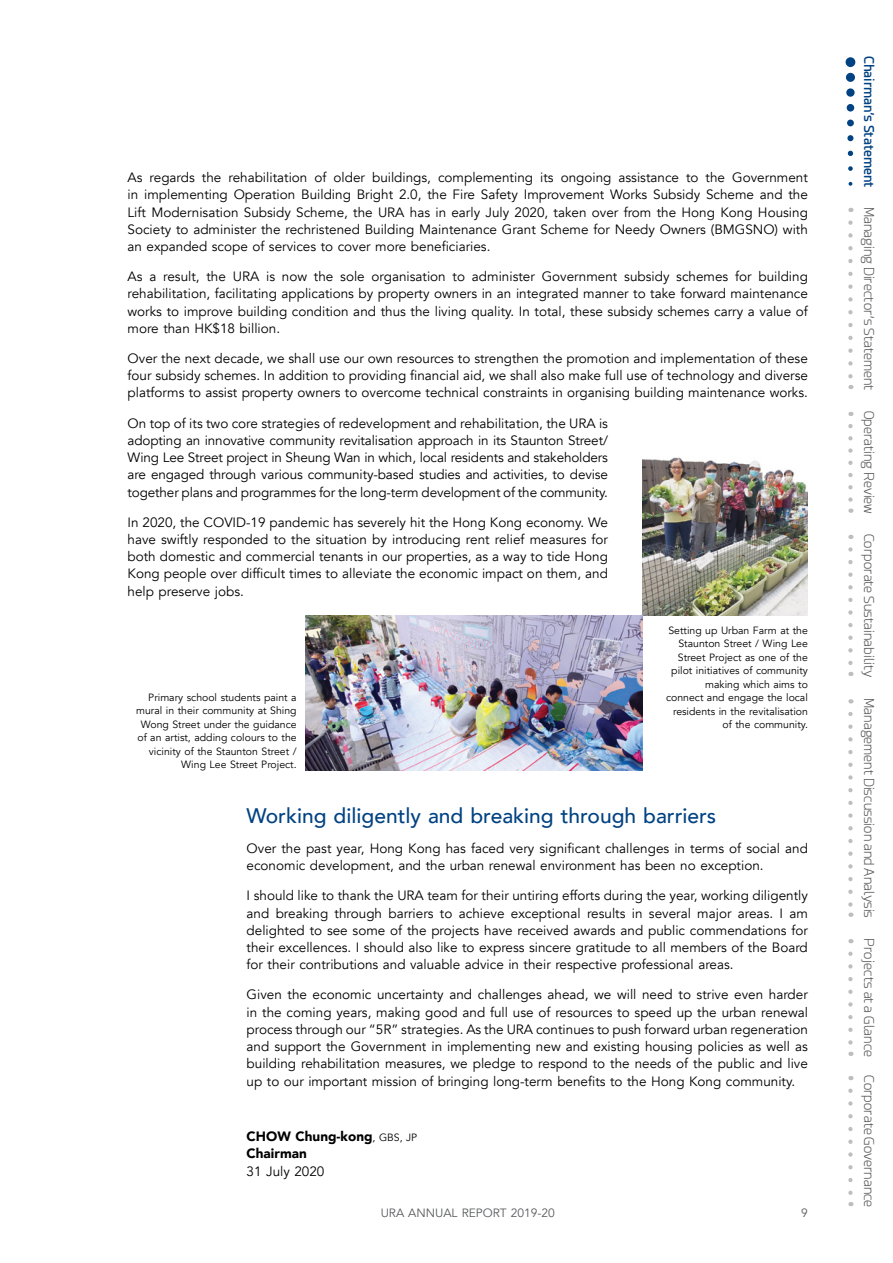
<style>
.page{position:relative;width:893px;height:1263px;background:#fff}
.page>*{position:absolute;margin:0;border:0;box-sizing:border-box;transform-origin:0 0}
.t1{font:500 21px "Avenir";color:#004282}
.t2{font:13.5px/17.2px "Avenir";color:#000;text-align:justify}
.t3{font:300 13.5px "Esphimere";letter-spacing:-.005em;color:#58595b}
.t4{font:900 13.5px/17.2px "Avenir";color:#000}
.t5{font:600 13.5px "Esphimere";letter-spacing:-.005em;color:#004282}
.t6{font:12px "Avenir";color:#58595b}
.t7{font:10.5px/13.5px "Avenir";color:#000;text-align:right}
.s1{font-weight:400;font-size:10.5px}
</style>
<div class="page">
<svg style="left:848px;top:1091px;width:5px;height:115px"></svg>
<svg style="left:848px;top:954px;width:5px;height:102px"></svg>
<svg style="left:848px;top:549px;width:5px;height:127px"></svg>
<svg style="left:848px;top:714px;width:5px;height:203px"></svg>
<svg style="left:848px;top:426px;width:5px;height:87px"></svg>
<svg style="left:848px;top:223px;width:5px;height:166px"></svg>
<svg style="left:848px;top:182px;width:4px;height:4px"></svg>
<svg style="left:848px;top:166px;width:5px;height:5px"></svg>
<svg style="left:848px;top:151px;width:5px;height:5px"></svg>
<svg style="left:847px;top:135px;width:6px;height:6px"></svg>
<div style="left:847px;top:120px;width:7px;height:6px;background:#004282;border-radius:50%"></div>
<div style="left:847px;top:104px;width:7px;height:8px;background:#004282;border-radius:50%"></div>
<div style="left:846px;top:88px;width:9px;height:9px;background:#004282;border-radius:50%"></div>
<div style="left:846px;top:73px;width:9px;height:9px;background:#004282;border-radius:50%"></div>
<div style="left:846px;top:57px;width:9px;height:10px;background:#004282;border-radius:50%"></div>
<img style="left:642px;top:457px;width:166px;height:159px">
<img style="left:305px;top:616px;width:337px;height:154px">
<p class="t2" style="left:128px;top:169px;width:682px">As regards the rehabilitation of older buildings, complementing its ongoing assistance to the Government in implementing Operation Building Bright 2.0, the Fire Safety Improvement Works Subsidy Scheme and the Lift Modernisation Subsidy Scheme, the URA has in early July 2020, taken over from the Hong Kong Housing Society to administer the rechristened Building Maintenance Grant Scheme for Needy Owners (BMGSNO) with an expanded scope of services to cover more beneficiaries.</p>
<p class="t2" style="left:128px;top:268px;width:682px">As a result, the URA is now the sole organisation to administer Government subsidy schemes for building rehabilitation, facilitating applications by property owners in an integrated manner to take forward maintenance works to improve building condition and thus the living quality. In total, these subsidy schemes carry a value of more than HK$18 billion.</p>
<p class="t2" style="left:128px;top:350px;width:682px">Over the next decade, we shall use our own resources to strengthen the promotion and implementation of these four subsidy schemes. In addition to providing financial aid, we shall also make full use of technology and diverse platforms to assist property owners to overcome technical constraints in organising building maintenance works.</p>
<p class="t2" style="left:128px;top:414px;width:482px">On top of its two core strategies of redevelopment and rehabilitation, the URA is adopting an innovative community revitalisation approach in its Staunton Street/ Wing Lee Street project in Sheung Wan in which, local residents and stakeholders are engaged through various community-based studies and activities, to devise together plans and programmes for the long-term development of the community.</p>
<p class="t2" style="left:128px;top:513px;width:482px">In 2020, the COVID-19 pandemic has severely hit the Hong Kong economy. We have swiftly responded to the situation by introducing rent relief measures for both domestic and commercial tenants in our properties, as a way to tide Hong Kong people over difficult times to alleviate the economic impact on them, and help preserve jobs.</p>
<p class="t7" style="left:668px;top:623px;width:141px">Setting up Urban Farm at the<br>Staunton Street / Wing Lee<br>Street Project as one of the pilot initiatives of community making which aims to</p>
<p class="t7" style="left:148px;top:690px;width:150px">Primary school students paint a</p>
<p class="t7" style="left:666px;top:691px;width:143px">connect and engage the local</p>
<p class="t7" style="left:136px;top:704px;width:162px">mural in their community at Shing</p>
<p class="t7" style="left:673px;top:704px;width:136px">residents in the revitalisation</p>
<p class="t7" style="left:141px;top:717px;width:157px">Wong Street under the guidance</p>
<p class="t7" style="left:723px;top:718px;width:87px">of the community.</p>
<p class="t7" style="left:137px;top:731px;width:161px">of an artist, adding colours to the vicinity of the Staunton Street /<br>Wing Lee Street Project.</p>
<h3 class="t1" style="left:247px;top:797px;width:471px">Working diligently and breaking through barriers</h3>
<p class="t2" style="left:247px;top:840px;width:563px">Over the past year, Hong Kong has faced very significant challenges in terms of social and economic development, and the urban renewal environment has been no exception.</p>
<p class="t2" style="left:247px;top:887px;width:563px">I should like to thank the URA team for their untiring efforts during the year, working diligently and breaking through barriers to achieve exceptional results in several major areas. I am delighted to see some of the projects have received awards and public commendations for their excellences. I should also like to express sincere gratitude to all members of the Board for their contributions and valuable advice in their respective professional areas.</p>
<p class="t2" style="left:247px;top:986px;width:563px">Given the economic uncertainty and challenges ahead, we will need to strive even harder in the coming years, making good and full use of resources to speed up the urban renewal process through our “5R” strategies. As the URA continues to push forward urban regeneration and support the Government in implementing new and existing housing policies as well as building rehabilitation measures, we pledge to respond to the needs of the public and live up to our important mission of bringing long-term benefits to the Hong Kong community.</p>
<p class="t4" style="left:247px;top:1127px;width:172px">CHOW Chung-kong<span class="s1">, GBS, JP<br></span>Chairman</p>
<p class="t2" style="left:247px;top:1162px;width:79px">31 July 2020</p>
<p class="t6" style="left:381px;top:1206px;width:176px">URA ANNUAL REPORT 2019-20</p>
<p class="t6" style="left:801px;top:1206px;width:8px">9</p>
<p class="t5" style="left:877px;top:56px;width:133px;rotate:90deg">Chairman’s Statement</p>
<p class="t3" style="left:877px;top:207px;width:185px;rotate:90deg">Managing Director’s Statement</p>
<p class="t3" style="left:877px;top:411px;width:105px;rotate:90deg">Operating Review</p>
<p class="t3" style="left:877px;top:534px;width:145px;rotate:90deg">Corporate Sustainability</p>
<p class="t3" style="left:877px;top:698px;width:221px;rotate:90deg">Management Discussion and Analysis</p>
<p class="t3" style="left:877px;top:938px;width:120px;rotate:90deg">Projects at a Glance</p>
<p class="t3" style="left:877px;top:1075px;width:134px;rotate:90deg">Corporate Governance</p>
</div>
